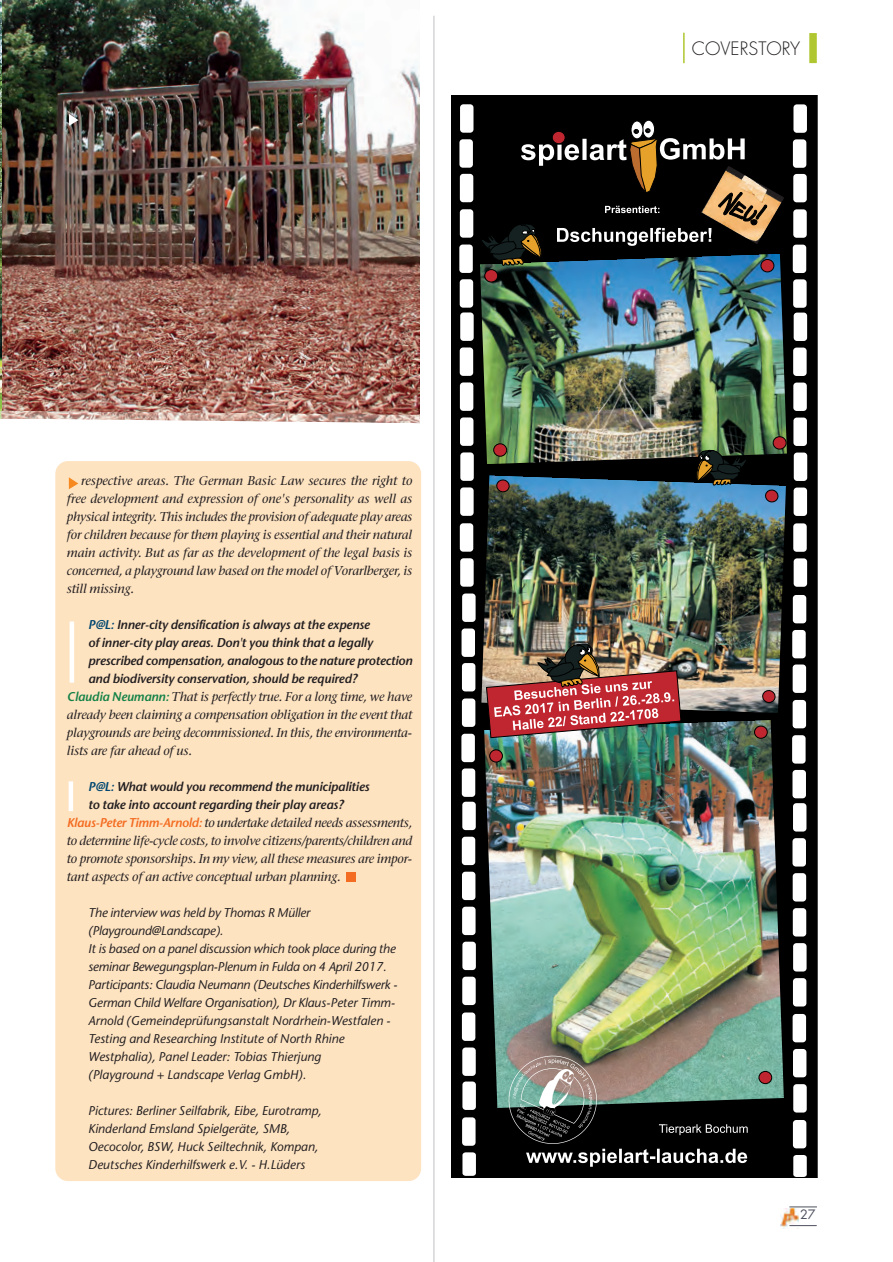
<style>
.page{position:relative;width:893px;height:1262px;background:#fff}
.page>*{position:absolute;margin:0;border:0;box-sizing:border-box;transform-origin:0 0}
.t1{font:300 18px "Futura";color:#231f20}
.t2{font:italic 12.75px/18px "Stone Serif";letter-spacing:-.015em;color:#231f20;text-align:justify}
.t3{font:italic 12.75px/18px "Stone Sans";color:#231f20}
.t4{font:italic 600 12.75px/18px "Stone Sans";letter-spacing:-.015em;color:#231f20}
.t5{font:12.6px "Futura";color:#4d515e}
.s1{color:#004670}
.s2{font-family:"Stone Sans";font-weight:600;color:#148247}
.s3{font-family:"Stone Sans";font-weight:600;color:#f36c21}
</style>
<div class="page">
<img style="left:1px;top:0;width:418px;height:410px">
<img style="left:0;top:0;width:1px;height:410px">
<div style="left:55px;top:461px;width:366px;height:720px;background:#fee3c1;border-radius:13px"></div>
<div style="left:809px;top:33px;width:7px;height:30px;background:#b0c732"></div>
<hr style="left:683px;top:33px;width:1px;height:30px;background:#b0c732">
<img style="left:780px;top:1208px;width:18px;height:20px">
<svg style="left:789px;top:1206px;width:28px;height:1px"></svg>
<svg style="left:789px;top:1225px;width:27px;height:1px"></svg>
<svg style="left:69px;top:114px;width:9px;height:12px"></svg>
<hr style="left:433px;top:16px;width:1px;height:1246px;background:#bfc0c3">
<hr style="left:70px;top:621px;width:4px;height:61px;background:#fff">
<hr style="left:69px;top:781px;width:4px;height:30px;background:#fff">
<div style="left:346px;top:872px;width:9px;height:9px;background:#f36c21"></div>
<div style="left:451px;top:96px;width:366px;height:1081px;background:#000"></div>
<img style="left:484px;top:720px;width:299px;height:388px">
<img style="left:481px;top:502px;width:305px;height:211px">
<img style="left:480px;top:254px;width:306px;height:156px">
<div style="left:793px;top:104px;width:14px;height:29px;background:#fff;border-radius:3px"></div>
<div style="left:792px;top:139px;width:14px;height:29px;background:#fff;border-radius:3px"></div>
<div style="left:793px;top:174px;width:13px;height:28px;background:#fff;border-radius:3px"></div>
<div style="left:793px;top:209px;width:13px;height:29px;background:#fff;border-radius:3px"></div>
<div style="left:792px;top:245px;width:14px;height:28px;background:#fff;border-radius:3px"></div>
<div style="left:793px;top:279px;width:13px;height:29px;background:#fff;border-radius:3px"></div>
<div style="left:793px;top:312px;width:14px;height:29px;background:#fff;border-radius:3px"></div>
<div style="left:793px;top:347px;width:13px;height:29px;background:#fff;border-radius:3px"></div>
<div style="left:793px;top:382px;width:13px;height:29px;background:#fff;border-radius:3px"></div>
<div style="left:793px;top:523px;width:13px;height:29px;background:#fff;border-radius:3px"></div>
<div style="left:793px;top:487px;width:14px;height:29px;background:#fff;border-radius:3px"></div>
<div style="left:793px;top:558px;width:14px;height:29px;background:#fff;border-radius:3px"></div>
<div style="left:792px;top:595px;width:14px;height:28px;background:#fff;border-radius:3px"></div>
<div style="left:792px;top:630px;width:13px;height:28px;background:#fff;border-radius:3px"></div>
<div style="left:792px;top:664px;width:14px;height:29px;background:#fff;border-radius:3px"></div>
<div style="left:792px;top:700px;width:14px;height:28px;background:#fff;border-radius:3px"></div>
<div style="left:792px;top:735px;width:13px;height:28px;background:#fff;border-radius:3px"></div>
<div style="left:792px;top:770px;width:14px;height:28px;background:#fff;border-radius:3px"></div>
<div style="left:793px;top:803px;width:13px;height:28px;background:#fff;border-radius:3px"></div>
<div style="left:792px;top:838px;width:14px;height:28px;background:#fff;border-radius:3px"></div>
<div style="left:792px;top:873px;width:14px;height:28px;background:#fff;border-radius:3px"></div>
<div style="left:792px;top:908px;width:14px;height:28px;background:#fff;border-radius:3px"></div>
<div style="left:793px;top:943px;width:13px;height:28px;background:#fff;border-radius:3px"></div>
<div style="left:792px;top:1014px;width:14px;height:28px;background:#fff;border-radius:3px"></div>
<div style="left:793px;top:978px;width:13px;height:28px;background:#fff;border-radius:3px"></div>
<div style="left:793px;top:1049px;width:13px;height:28px;background:#fff;border-radius:3px"></div>
<div style="left:460px;top:104px;width:13px;height:29px;background:#fff;border-radius:3px"></div>
<div style="left:459px;top:139px;width:14px;height:29px;background:#fff;border-radius:3px"></div>
<div style="left:460px;top:174px;width:13px;height:28px;background:#fff;border-radius:3px"></div>
<div style="left:460px;top:209px;width:13px;height:29px;background:#fff;border-radius:3px"></div>
<div style="left:459px;top:244px;width:14px;height:29px;background:#fff;border-radius:3px"></div>
<div style="left:459px;top:279px;width:14px;height:29px;background:#fff;border-radius:3px"></div>
<div style="left:460px;top:312px;width:13px;height:29px;background:#fff;border-radius:3px"></div>
<div style="left:459px;top:347px;width:14px;height:29px;background:#fff;border-radius:3px"></div>
<div style="left:460px;top:382px;width:13px;height:29px;background:#fff;border-radius:3px"></div>
<div style="left:460px;top:523px;width:13px;height:28px;background:#fff;border-radius:3px"></div>
<div style="left:460px;top:487px;width:13px;height:29px;background:#fff;border-radius:3px"></div>
<div style="left:460px;top:558px;width:13px;height:28px;background:#fff;border-radius:3px"></div>
<div style="left:462px;top:593px;width:13px;height:29px;background:#fff;border-radius:3px"></div>
<div style="left:461px;top:628px;width:14px;height:29px;background:#fff;border-radius:3px"></div>
<div style="left:462px;top:663px;width:13px;height:28px;background:#fff;border-radius:3px"></div>
<div style="left:462px;top:698px;width:13px;height:29px;background:#fff;border-radius:3px"></div>
<div style="left:461px;top:733px;width:14px;height:29px;background:#fff;border-radius:3px"></div>
<div style="left:462px;top:768px;width:13px;height:29px;background:#fff;border-radius:3px"></div>
<div style="left:462px;top:801px;width:14px;height:29px;background:#fff;border-radius:3px"></div>
<div style="left:462px;top:836px;width:13px;height:29px;background:#fff;border-radius:3px"></div>
<div style="left:462px;top:871px;width:13px;height:29px;background:#fff;border-radius:3px"></div>
<div style="left:462px;top:906px;width:13px;height:29px;background:#fff;border-radius:3px"></div>
<div style="left:462px;top:941px;width:14px;height:29px;background:#fff;border-radius:3px"></div>
<div style="left:462px;top:1012px;width:13px;height:28px;background:#fff;border-radius:3px"></div>
<div style="left:462px;top:1117px;width:13px;height:28px;background:#fff;border-radius:3px"></div>
<div style="left:792px;top:1120px;width:14px;height:28px;background:#fff;border-radius:3px"></div>
<div style="left:462px;top:976px;width:13px;height:29px;background:#fff;border-radius:3px"></div>
<div style="left:462px;top:1081px;width:14px;height:28px;background:#fff;border-radius:3px"></div>
<div style="left:793px;top:1084px;width:13px;height:28px;background:#fff;border-radius:3px"></div>
<div style="left:462px;top:1047px;width:13px;height:28px;background:#fff;border-radius:3px"></div>
<div style="left:462px;top:1152px;width:14px;height:23px;background:#fff;border-radius:3px"></div>
<svg style="left:793px;top:1155px;width:13px;height:22px"></svg>
<div style="left:642px;top:120px;width:12px;height:18px;background:#fff;border-radius:50%"></div>
<div style="left:642px;top:120px;width:12px;height:18px;border:1px solid #000;border-radius:50%"></div>
<div style="left:631px;top:121px;width:12px;height:18px;background:#fff;border-radius:50%"></div>
<div style="left:631px;top:121px;width:12px;height:18px;border:1px solid #000;border-radius:50%"></div>
<img style="left:767px;top:188px;width:16px;height:39px">
<div style="left:484px;top:269px;width:13px;height:13px;background:#c0262f;border-radius:50%"></div>
<div style="left:484px;top:269px;width:14px;height:13px;border:1px solid #000;border-radius:50%"></div>
<div style="left:761px;top:259px;width:12px;height:13px;background:#c0262f;border-radius:50%"></div>
<div style="left:760px;top:259px;width:14px;height:13px;border:1px solid #000;border-radius:50%"></div>
<div style="left:489px;top:750px;width:13px;height:12px;background:#c0262f;border-radius:50%"></div>
<div style="left:489px;top:749px;width:13px;height:13px;border:1px solid #000;border-radius:50%"></div>
<div style="left:754px;top:726px;width:13px;height:12px;background:#c0262f;border-radius:50%"></div>
<div style="left:754px;top:726px;width:13px;height:12px;border:1px solid #000;border-radius:50%"></div>
<div style="left:759px;top:1071px;width:12px;height:12px;background:#c0262f;border-radius:50%"></div>
<div style="left:758px;top:1071px;width:13px;height:12px;border:1px solid #000;border-radius:50%"></div>
<svg style="left:762px;top:690px;width:13px;height:13px"></svg>
<img style="left:0;top:410px;width:818px;height:92px">
<svg style="left:480px;top:127px;width:287px;height:139px"></svg>
<img style="left:486px;top:644px;width:195px;height:94px">
<svg style="left:503px;top:1054px;width:244px;height:112px"></svg>
<p class="t2" style="left:67px;top:472px;width:347px;text-indent:14px">respective areas. The German Basic Law secures the right to free development and expression of one's personality as well as physical integrity. This includes the provision of adequate play areas for children because for them playing is essential and their natural main activity. But as far as the development of the legal basis is concerned, a playground law based on the model of Vorarlberger, is still missing.</p>
<p class="t4" style="left:88px;top:617px;width:326px"><span class="s1">P@L:</span> Inner-city densification is always at the expense<br>of inner-city play areas. Don't you think that a legally prescribed compensation, analogous to the nature protection and biodiversity conservation, should be required?</p>
<p class="t2" style="left:67px;top:688px;width:347px"><span class="s2">Claudia Neumann:</span> That is perfectly true. For a long time, we have already been claiming a compensation obligation in the event that playgrounds are being decommissioned. In this, the environmenta&shy;lists are far ahead of us.</p>
<p class="t4" style="left:88px;top:779px;width:283px"><span class="s1">P@L:</span> What would you recommend the municipalities to take into account regarding their play areas?</p>
<p class="t2" style="left:67px;top:814px;width:347px"><span class="s3">Klaus-Peter Timm-Arnold:</span> to undertake detailed needs assessments, to determine life-cycle costs, to involve citizens/parents/children and to promote sponsorships. In my view, all these measures are impor&shy;tant aspects of an active conceptual urban planning.</p>
<p class="t3" style="left:88px;top:905px;width:310px">The interview was held by Thomas R Müller (Playground@Landscape).<br>It is based on a panel discussion which took place during the seminar Bewegungsplan-Plenum in Fulda on 4 April 2017.<br>Participants: Claudia Neumann (Deutsches Kinderhilfswerk - German Child Welfare Organisation), Dr Klaus-Peter Timm-Arnold (Gemeindeprüfungsanstalt Nordrhein-Westfalen - Testing and Researching Institute of North Rhine Westphalia), Panel Leader: Tobias Thierjung<br>(Playground + Landscape Verlag GmbH).</p>
<p class="t3" style="left:88px;top:1103px;width:235px">Pictures: Berliner Seilfabrik, Eibe, Eurotramp, Kinderland Emsland Spielgeräte, SMB, Oecocolor, BSW, Huck Seiltechnik, Kompan, Deutsches Kinderhilfswerk e.V. - H.Lüders</p>
<h1 class="t1" style="left:692px;top:39px;width:110px">COVERSTORY</h1>
<p class="t5" style="left:800px;top:1208px;width:17px">27</p>
</div>
